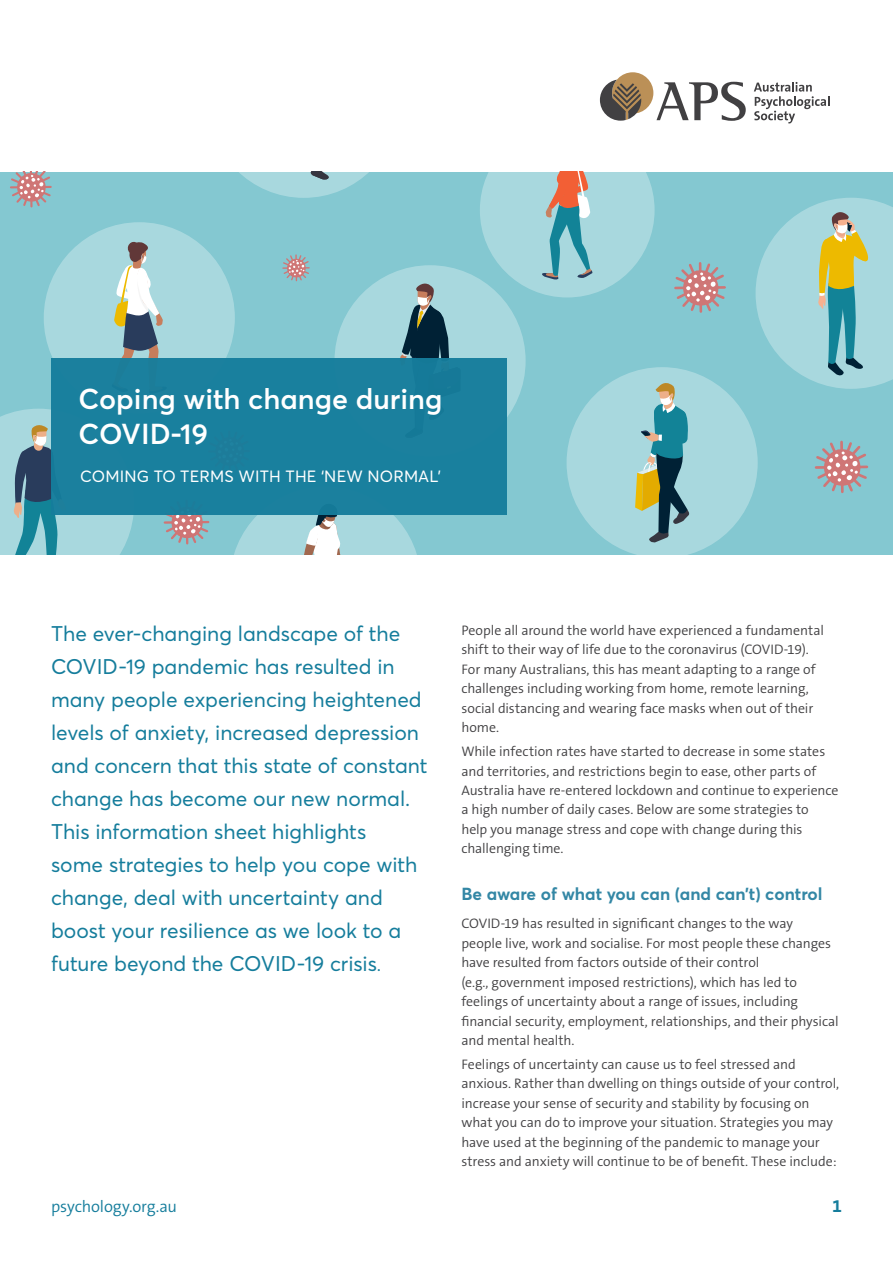
<style>
.page{position:relative;width:893px;height:1263px;background:#fff}
.page>*{position:absolute;margin:0;border:0;box-sizing:border-box;transform-origin:0 0}
.t1{font:600 28.5px/34.5px "Averta Std";color:#fff}
.t2{font:21px/33px "Averta Std";color:#157d9c}
.t3{font:700 18px "The Sans B W7";color:#157d9c}
.t4{font:700 17.25px "Averta Std";color:#3387a5}
.t5{font:300 16.5px "The Sans B W4";letter-spacing:-.01em;color:#157d9c}
.t6{font:16.2px "Averta Std";letter-spacing:.01em;color:#fff}
.t7{font:300 13.8px/19.5px "The Sans B W4";letter-spacing:-.005em;color:#414042}
.s1{font-size:18px}
</style>
<div class="page">
<div style="left:0;top:172px;width:893px;height:383px;background:#84c8d1"></div>
<div style="left:44px;top:222px;width:191px;height:191px;background:#a8d8de;border-radius:50%"></div>
<svg style="left:114px;top:241px;width:49px;height:117px"></svg>
<svg style="left:230px;top:514px;width:191px;height:41px;background:#a6d2d8"></svg>
<svg style="left:0;top:409px;width:134px;height:146px;background:#80b1bc"></svg>
<div style="left:334px;top:265px;width:192px;height:191px;background:#a8d8de;border-radius:50%"></div>
<svg style="left:400px;top:283px;width:49px;height:75px"></svg>
<svg style="left:239px;top:172px;width:130px;height:26px"></svg>
<svg style="left:10px;top:172px;width:42px;height:35px"></svg>
<svg style="left:480px;top:172px;width:413px;height:383px"></svg>
<svg style="left:282px;top:254px;width:28px;height:27px"></svg>
<svg style="left:600px;top:72px;width:146px;height:49px"></svg>
<svg style="left:754px;top:82px;width:75px;height:41px"></svg>
<svg style="left:164px;top:514px;width:45px;height:30px"></svg>
<div style="left:51px;top:358px;width:455px;height:156px;background:#157d9c"></div>
<h1 class="t1" style="left:78px;top:382px;width:365px">Coping with change during<br>COVID-19</h1>
<p class="t6" style="left:80px;top:466px;width:363px">COMING TO TERMS WITH THE ‘NEW NORMAL’</p>
<p class="t2" style="left:51px;top:617px;width:378px">The ever-changing landscape of the COVID-19 pandemic has resulted in many people experiencing heightened levels of anxiety, increased depression and concern that this state of constant change has become our new normal.<br>This information sheet highlights<br>some strategies to help you cope with change, deal with uncertainty and boost your resilience as we look to a future beyond the COVID-19 crisis<span class="s1">.</span></p>
<p class="t7" style="left:461px;top:620px;width:364px">People all around the world have experienced a fundamental shift to their way of life due to the coronavirus (COVID-19).<br>For many Australians, this has meant adapting to a range of challenges including working from home, remote learning, social distancing and wearing face masks when out of their home.</p>
<p class="t7" style="left:461px;top:742px;width:379px">While infection rates have started to decrease in some states and territories, and restrictions begin to ease, other parts of Australia have re-entered lockdown and continue to experience a high number of daily cases. Below are some strategies to<br>help you manage stress and cope with change during this challenging time.</p>
<p class="t4" style="left:461px;top:883px;width:363px">Be aware of what you can (and can’t) control</p>
<p class="t7" style="left:461px;top:914px;width:379px">COVID-19 has resulted in significant changes to the way<br>people live, work and socialise. For most people these changes have resulted from factors outside of their control<br>(e.g., government imposed restrictions), which has led to feelings of uncertainty about a range of issues, including financial security, employment, relationships, and their physical and mental health.</p>
<p class="t7" style="left:461px;top:1054px;width:379px">Feelings of uncertainty can cause us to feel stressed and anxious. Rather than dwelling on things outside of your control, increase your sense of security and stability by focusing on what you can do to improve your situation. Strategies you may have used at the beginning of the pandemic to manage your stress and anxiety will continue to be of benefit. These include:</p>
<p class="t5" style="left:51px;top:1195px;width:127px">psychology.org.au</p>
<h3 class="t3" style="left:832px;top:1194px;width:11px">1</h3>
</div>
